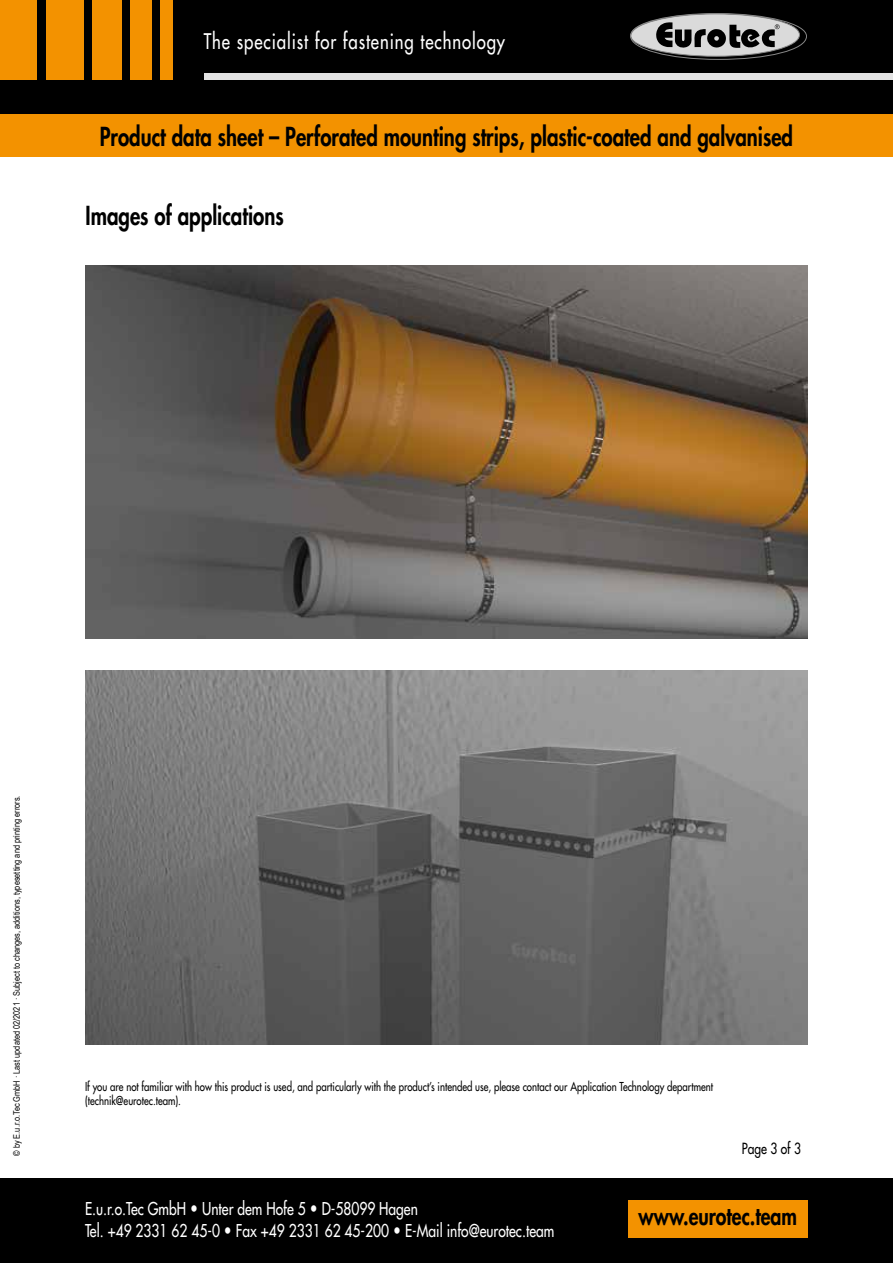
<style>
.page{position:relative;width:893px;height:1263px;background:#fff}
.page>*{position:absolute;margin:0;border:0;box-sizing:border-box;transform-origin:0 0}
.t1{font:800 25.5px "Futura Std";color:#000;scale:.8 1}
.t2{font:800 24.3px "Futura Std";color:#000;scale:.8 1}
.t3{font:500 21px "Futura Std";letter-spacing:.055em;color:#fff;scale:.8 1}
.t4{font:500 17.25px/22.5px "Futura Std";color:#fff;scale:.8 1}
.t5{font:500 15px "Futura Std";color:#000;scale:.8 1}
.t6{font:500 12px/14.4px "Futura Std";color:#000;scale:.8 1}
.t7{font:9px "Arial Narrow";color:#000}
.s1{font-weight:800}
</style>
<div class="page">
<div style="left:0;top:0;width:893px;height:137px;background:#000"></div>
<div style="left:204px;top:74px;width:689px;height:6px;background:#e3e3e3"></div>
<svg style="left:630px;top:13px;width:176px;height:46px"></svg>
<div style="left:631px;top:14px;width:168px;height:42px;background:#dadada;border-radius:50%"></div>
<div style="left:630px;top:14px;width:170px;height:43px;border:1px solid #878787;border-radius:50%"></div>
<div style="left:630px;top:13px;width:177px;height:47px;border:1px solid #878787;border-radius:50%"></div>
<svg style="left:656px;top:22px;width:124px;height:27px"></svg>
<div style="left:0;top:0;width:37px;height:80px;background:#f39200"></div>
<div style="left:46px;top:0;width:38px;height:80px;background:#f39200"></div>
<div style="left:92px;top:0;width:30px;height:80px;background:#f39200"></div>
<div style="left:131px;top:0;width:21px;height:80px;background:#f39200"></div>
<div style="left:161px;top:0;width:12px;height:80px;background:#f39200"></div>
<div style="left:0;top:114px;width:893px;height:43px;background:#f39200"></div>
<div style="left:0;top:1178px;width:893px;height:85px;background:#000"></div>
<div style="left:628px;top:1200px;width:180px;height:37px;background:#f39200"></div>
<img style="left:85px;top:266px;width:723px;height:373px">
<img style="left:85px;top:671px;width:723px;height:373px">
<h3 class="t3" style="left:204px;top:28px;width:378px">The specialist for fastening technology</h3>
<h1 class="t1" style="left:100px;top:121px;width:868px">Product data sheet – Perforated mounting strips, plastic-coated and galvanised</h1>
<h1 class="t1" style="left:85px;top:199px;width:249px">Images of applications</h1>
<p class="t7" style="left:10px;top:1156px;width:362px;rotate:-90deg">© by E.u.r.o.Tec GmbH · Last updated 02/2021 · Subject to changes, additions, typesetting and printing errors.</p>
<p class="t6" style="left:85px;top:1079px;width:787px">If you are not familiar with how this product is used, and particularly with the product’s intended use, please contact our Application Technology department (technik@eurotec.team).</p>
<p class="t5" style="left:742px;top:1139px;width:75px">Page 3 of 3</p>
<h3 class="t4" style="left:85px;top:1197px;width:588px">E.u.r.o.Tec GmbH <span class="s1">•</span> Unter dem Hofe 5 <span class="s1">•</span> D-58099 Hagen<br>Tel. +49 2331 62 45-0 <span class="s1">•</span> Fax +49 2331 62 45-200 <span class="s1">•</span> E-Mail info@eurotec.team</h3>
<h2 class="t2" style="left:638px;top:1201px;width:200px">www.eurotec.team</h2>
</div>
